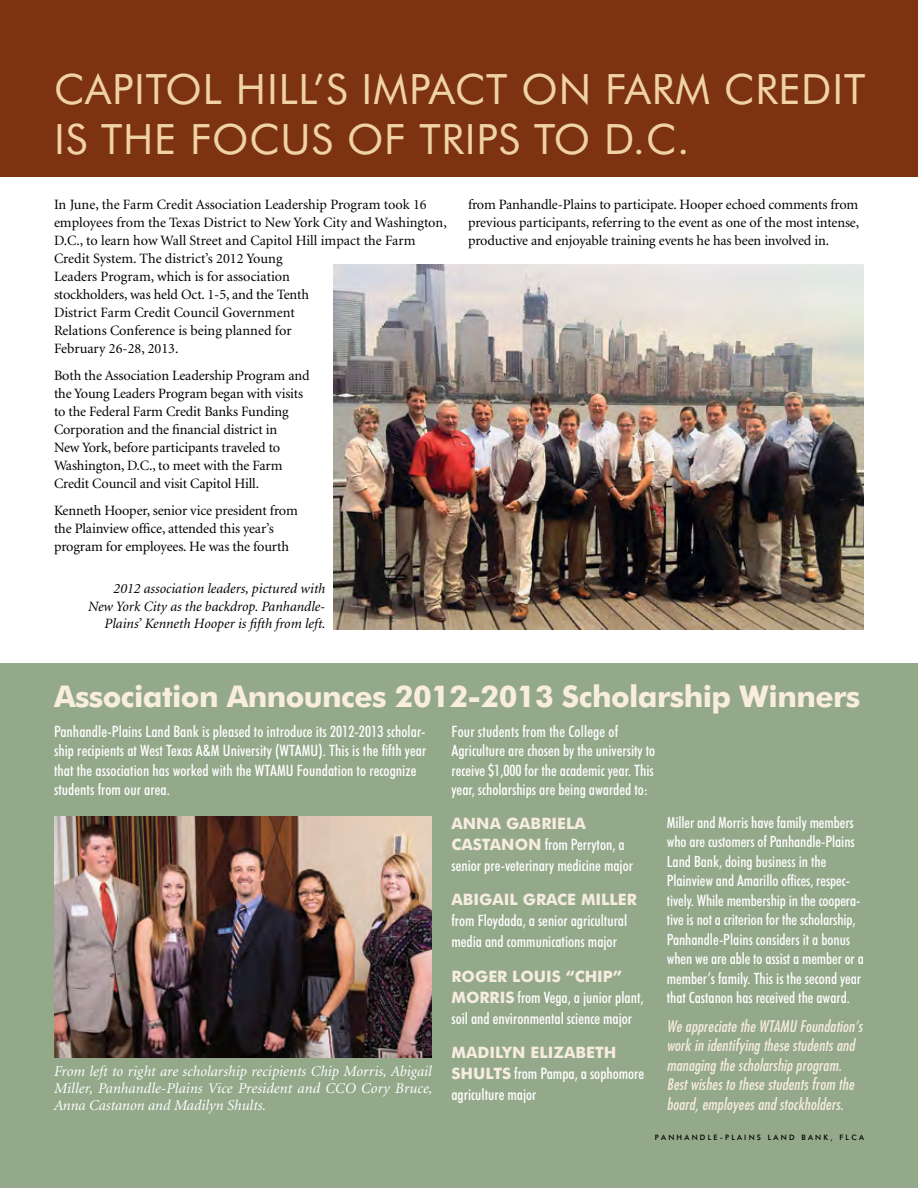
<style>
.page{position:relative;width:918px;height:1188px;background:#fff}
.page>*{position:absolute;margin:0;border:0;box-sizing:border-box;transform-origin:0 0}
.t1{font:41.85px/49.9px "Futura BT";letter-spacing:.02em;color:#f0d3a4}
.t2{font:700 30px "Futura BT";letter-spacing:-.02em;color:#f9eedd}
.t3{font:500 condensed 15.75px/21px "Futura BT";color:#fff}
.t4{font:700 15.75px "Futura BT";color:#f6ece0}
.t5{font:500 condensed 15.6px/19.5px "Futura BT";letter-spacing:-.005em;color:#fff}
.t6{font:15.6px/19.5px "Futura Md Cn BT Italic";letter-spacing:.01em;color:#f6ece0}
.t7{font:italic 15px/17.2px "Minion";color:#fff;text-align:justify}
.t8{font:14.25px/18px "Minion";letter-spacing:-.01em;color:#000}
.t9{font:italic 14.25px/17.2px "Minion";color:#000;text-align:right}
.t10{font:500 7.5px "Futura BT";letter-spacing:.3em;color:#000}
.s1{font-weight:700;font-stretch:normal;color:#f6ece0}
</style>
<div class="page">
<div style="left:0;top:663px;width:918px;height:525px;background:#94a88a"></div>
<div style="left:0;top:0;width:918px;height:176px;background:#7d3212"></div>
<img style="left:333px;top:264px;width:531px;height:366px">
<img style="left:54px;top:816px;width:378px;height:242px">
<h1 class="t1" style="left:54px;top:64px;width:813px">CAPITOL H ILL’S IMPACT ON FARM CREDIT<br>IS THE FOCUS OF TRIPS TO D.C.</h1>
<p class="t8" style="left:54px;top:196px;width:394px">In June, the Farm Credit Association Leadership Program took 16 employees from the Texas District to New York City and Washington, D.C., to learn how Wall Street and Capitol Hill impact the Farm Credit System. The district’s 2012 Young<br>Leaders Program, which is for association<br>stockholders, was held Oct. 1-5, and the Tenth<br>District Farm Credit Council Government<br>Relations Conference is being planned for<br>February 26-28, 2013.</p>
<p class="t8" style="left:54px;top:367px;width:257px">Both the Association Leadership Program and the Young Leaders Program began with visits to the Federal Farm Credit Banks Funding Corporation and the financial district in<br>New York, before participants traveled to Washington, D.C., to meet with the Farm Credit Council and visit Capitol Hill.</p>
<p class="t8" style="left:54px;top:502px;width:245px">Kenneth Hooper, senior vice president from the Plainview office, attended this year’s program for employees. He was the fourth</p>
<p class="t9" style="left:88px;top:581px;width:239px">2012 association leaders, pictured with<br>New York City as the backdrop. Panhandle-<br>Plains’ Kenneth Hooper is fifth from left.</p>
<p class="t8" style="left:468px;top:196px;width:393px;text-align:justify">from Panhandle-Plains to participate. Hooper echoed comments from previous participants, referring to the event as one of the most intense, productive and enjoyable training events he has been involved in.</p>
<h2 class="t2" style="left:54px;top:678px;width:808px">ASSOCIATION ANNOUNCES 2012-2013 SCHOLARSHIP WINNERS</h2>
<p class="t3" style="left:54px;top:721px;width:374px;line-height:19.5px">Panhandle-Plains Land Bank is pleased to introduce its 2012-2013 scholar&shy;ship recipients at West Texas A&amp;M University (WTAMU). This is the fifth year that the association has worked with the WTAMU Foundation to recognize students from our area.</p>
<p class="t7" style="left:54px;top:1063px;width:380px">From left to right are scholarship recipients Chip Morris, Abigail Miller, Panhandle-Plains Vice President and CCO Cory Bruce, Anna Castanon and Madilyn Shults.</p>
<p class="t3" style="left:452px;top:721px;width:205px;line-height:19.5px">Four students from the College of Agriculture are chosen by the university to receive $1,000 for the academic year. This year, scholarships are being awarded to:</p>
<p class="t3" style="left:451px;top:812px;width:183px"><span class="s1">ANNA GABRIELA<br>CASTANON</span> from Perryton, a senior pre-veterinary medicine major</p>
<p class="t4" style="left:451px;top:890px;width:187px">ABIGAIL GRACE MILLER</p>
<p class="t3" style="left:451px;top:910px;width:177px">from Floydada, a senior agricultural media and communications major</p>
<p class="t3" style="left:451px;top:965px;width:193px"><span class="s1">ROGER LOUIS “CHIP”<br>MORRIS</span> from Vega, a junior plant, soil and environmental science major</p>
<p class="t3" style="left:451px;top:1042px;width:194px"><span class="s1">MADILYN ELIZABETH<br>SHULTS</span> from Pampa, a sophomore agriculture major</p>
<p class="t5" style="left:667px;top:813px;width:199px">Miller and Morris have family members who are customers of Panhandle-Plains Land Bank, doing business in the Plainview and Amarillo offices, respec&shy;tively. While membership in the coopera&shy;tive is not a criterion for the scholarship, Panhandle-Plains considers it a bonus when we are able to assist a member or a member’s family. This is the second year that Castanon has received the award.</p>
<p class="t6" style="left:667px;top:1016px;width:197px">We appreciate the WTAMU Foundation’s work in identifying these students and managing the scholarship program.<br>Best wishes to these students from the board, employees and stockholders.</p>
<p class="t10" style="left:655px;top:1133px;width:211px">PANHANDLE-PLAINS LAND BANK, FLCA</p>
</div>
